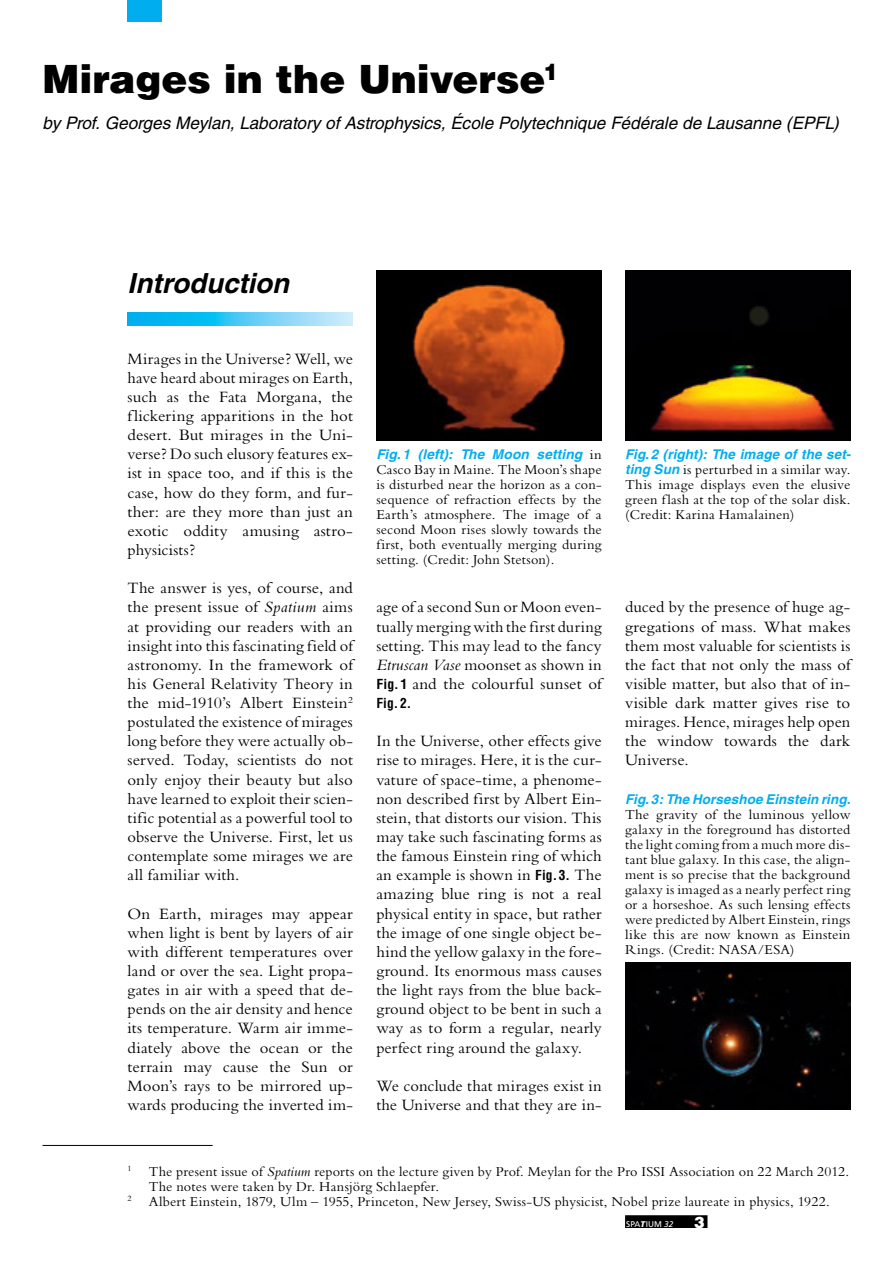
<style>
.page{position:relative;width:893px;height:1263px;background:#fff}
.page>*{position:absolute;margin:0;border:0;box-sizing:border-box;transform-origin:0 0}
.t1{font:900 39px "Helvetica";color:#000}
.t2{font:italic 700 27.75px "Helvetica";color:#000}
.t3{font:italic 17.25px "Helvetica";letter-spacing:-.005em;color:#000}
.t4{font:16.5px/19.2px "Bembo";letter-spacing:.01em;color:#000;text-align:justify}
.t5{font:900 15.75px "Helvetica";color:#fff}
.t6{font:14.25px/15px "Bembo";letter-spacing:.015em;color:#000;text-align:justify}
.t7{font:italic 700 13.5px "Helvetica";letter-spacing:.005em;color:#00aeef}
.t8{font:13.5px "Helv Cond Bol";color:#000}
.t9{font:8.25px "Frutiger";letter-spacing:-.005em;color:#fff}
.s1{font-style:italic}
.s2{font-family:"Bembo";font-weight:400;font-style:normal;font-size:14.25px;color:#000}
.s3{font-family:"Helv Cond Bol";font-size:13.5px}
.s4{font-family:"Helvetica";font-weight:700;font-style:italic;font-size:13.5px;color:#00aeef}
.s5{font-weight:900;font-style:italic}
</style>
<div class="page">
<div style="left:625px;top:1215px;width:82px;height:13px;background:#000"></div>
<div style="left:128px;top:0;width:34px;height:21px;background:#00aeef"></div>
<hr style="left:43px;top:1145px;width:170px;height:1px;background:#000">
<svg style="left:128px;top:313px;width:225px;height:12px;background:#4fcaf5"></svg>
<img style="left:625px;top:962px;width:225px;height:148px">
<img style="left:376px;top:271px;width:226px;height:169px">
<img style="left:625px;top:271px;width:225px;height:169px">
<h1 class="t1" style="left:43px;top:53px;width:518px">Mirages in the Universe<sup>1</sup></h1>
<p class="t3" style="left:43px;top:113px;width:798px">by Prof. Georges Meylan, Laboratory of Astrophysics, École Polytechnique Fédérale de Lausanne (EPFL)</p>
<h2 class="t2" style="left:128px;top:266px;width:163px">Introduction</h2>
<p class="t4" style="left:128px;top:348px;width:227px">Mirages in the Universe? Well, we have heard about mirages on Earth, such as the Fata Morgana, the flickering apparitions in the hot desert. But mirages in the Uni&shy;verse? Do such elusory features ex&shy;ist in space too, and if this is the case, how do they form, and fur&shy;ther: are they more than just an exotic oddity amusing astro&shy;physicists?</p>
<p class="t4" style="left:128px;top:578px;width:227px">The answer is yes, of course, and the present issue of <span class="s1">Spatium</span> aims at providing our readers with an insight into this fascinating field of astronomy. In the framework of his General Relativity Theory in the mid-1910’s Albert Einstein<sup>2 </sup>postulated the existence of mirages long before they were actually ob&shy;served. Today, scientists do not only enjoy their beauty but also have learned to exploit their scien&shy;tific potential as a powerful tool to observe the Universe. First, let us contemplate some mirages we are all familiar with.</p>
<p class="t4" style="left:128px;top:903px;width:227px">On Earth, mirages may appear when light is bent by layers of air with different temperatures over land or over the sea. Light propa&shy;gates in air with a speed that de&shy;pends on the air density and hence its temperature. Warm air imme&shy;diately above the ocean or the terrain may cause the Sun or Moon’s rays to be mirrored up&shy;wards producing the inverted im-</p>
<p class="t7" style="left:376px;top:446px;width:227px">Fig.1 (left): The Moon setting <span class="s2">in</span></p>
<p class="t6" style="left:376px;top:462px;width:227px">Casco Bay in Maine. The Moon’s shape is disturbed near the horizon as a con&shy;sequence of refraction effects by the Earth’s atmosphere. The image of a second Moon rises slowly towards the first, both eventually merging during setting. (Credit: John Stetson).</p>
<p class="t4" style="left:376px;top:597px;width:227px">age of a second Sun or Moon even&shy;tually merging with the first during setting. This may lead to the fancy <span class="s1">Etruscan Vase</span> moonset as shown in <span class="s3">Fig. 1</span> and the colourful sunset of</p>
<p class="t8" style="left:376px;top:695px;width:37px">Fig. 2.</p>
<p class="t4" style="left:376px;top:731px;width:227px">In the Universe, other effects give rise to mirages. Here, it is the cur&shy;vature of space-time, a phenome&shy;non described first by Albert Ein&shy;stein, that distorts our vision. This may take such fascinating forms as the famous Einstein ring of which an example is shown in <span class="s3">Fig. 3.</span> The amazing blue ring is not a real physical entity in space, but rather the image of one single object be&shy;hind the yellow galaxy in the fore&shy;ground. Its enormous mass causes the light rays from the blue back&shy;ground object to be bent in such a way as to form a regular, nearly perfect ring around the galaxy.</p>
<p class="t4" style="left:376px;top:1076px;width:227px">We conclude that mirages exist in the Universe and that they are in-</p>
<p class="t7" style="left:625px;top:446px;width:227px">Fig.2 (right): The image of the set-</p>
<p class="t6" style="left:625px;top:461px;width:227px"><span class="s4">ting Sun</span> is perturbed in a similar way.<br>This image displays even the elusive green flash at the top of the solar disk. (Credit: Karina Hamalainen)</p>
<p class="t4" style="left:625px;top:597px;width:227px">duced by the presence of huge ag&shy;gregations of mass. What makes them most valuable for scientists is the fact that not only the mass of visible matter, but also that of in&shy;visible dark matter gives rise to mirages. Hence, mirages help open the window towards the dark Universe.</p>
<p class="t7" style="left:625px;top:791px;width:227px">Fig.3: The Horseshoe Einstein ring.</p>
<p class="t6" style="left:625px;top:806px;width:227px">The gravity of the luminous yellow galaxy in the foreground has distorted the light coming from a much more dis&shy;tant blue galaxy. In this case, the align&shy;ment is so precise that the background galaxy is imaged as a nearly perfect ring or a horseshoe. As such lensing effects were predicted by Albert Einstein, rings like this are now known as Einstein Rings. (Credit: NASA/ESA)</p>
<p class="t6" style="left:128px;top:1163px;width:723px"><sup>1</sup> The present issue of <span class="s1">Spatium</span> reports on the lecture given by Prof. Meylan for the Pro ISSI Association on 22 March 2012.</p>
<p class="t6" style="left:149px;top:1178px;width:292px">The notes were taken by Dr. Hansjörg Schlaepfer.</p>
<p class="t6" style="left:128px;top:1193px;width:704px"><sup>2</sup> Albert Einstein, 1879, Ulm – 1955, Princeton, New Jersey, Swiss-US physicist, Nobel prize laureate in physics, 1922.</p>
<p class="t9" style="left:626px;top:1219px;width:49px">SPA<span class="s5">T</span>IUM <span class="s1">32</span></p>
<p class="t5" style="left:694px;top:1212px;width:12px">3</p>
</div>
